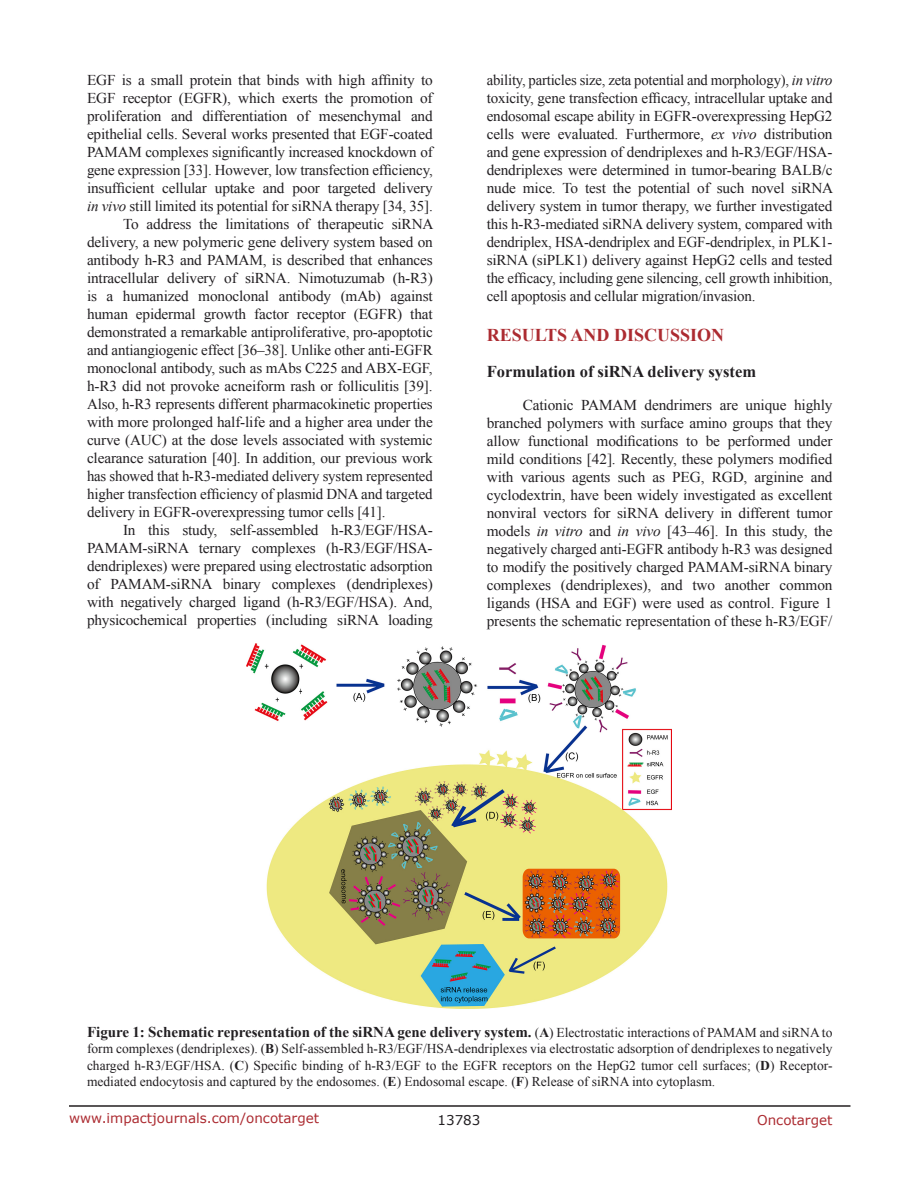
<style>
.page{position:relative;width:918px;height:1188px;background:#fff}
.page>*{position:absolute;margin:0;border:0;box-sizing:border-box;transform-origin:0 0}
.Heading{font:700 18px "Times New Roman";color:#ac2b31}
.SubHeadingafterHeadA{font:700 16.5px "Times New Roman";color:#221f22}
.BodyText{font:15px/18px "Times New Roman";letter-spacing:-.01em;color:#221f22;text-align:justify}
.FigureText{font:700 15px "Times New Roman";color:#221f22}
.FigureText-2{font:13.5px/16.2px "Times New Roman";color:#221f22;text-align:justify}
.t1{font:13.5px "Verdana";color:#ac2b31}
.t2{font:13.5px "Verdana";color:#221f22}
.s1{font-style:italic}
.s2{font-weight:400;font-size:13.5px}
.s3{font-size:13.5px}
.s4{font-weight:700}
</style>
<div class="page">
<hr style="left:69px;top:1105px;width:781px;height:2px;background:#231f20">
<img style="left:246px;top:643px;width:425px;height:365px">
<p class="BodyText" style="left:87px;top:71px;width:347px">EGF is a small protein that binds with high affinity to EGF receptor (EGFR), which exerts the promotion of proliferation and differentiation of mesenchymal and epithelial cells. Several works presented that EGF-coated PAMAM complexes significantly increased knockdown of gene expression [33]. However, low transfection efficiency, insufficient cellular uptake and poor targeted delivery <span class="s1">in vivo</span> still limited its potential for siRNA therapy [34, 35].</p>
<p class="BodyText" style="left:87px;top:215px;width:348px;text-indent:36px">To address the limitations of therapeutic siRNA delivery, a new polymeric gene delivery system based on antibody h-R3 and PAMAM, is described that enhances intracellular delivery of siRNA. Nimotuzumab (h-R3) is a humanized monoclonal antibody (mAb) against human epidermal growth factor receptor (EGFR) that demonstrated a remarkable antiproliferative, pro-apoptotic and antiangiogenic effect [36–38]. Unlike other anti-EGFR monoclonal antibody, such as mAbs C225 and ABX-EGF, h-R3 did not provoke acneiform rash or folliculitis [39].<br>Also, h-R3 represents different pharmacokinetic properties with more prolonged half-life and a higher area under the curve (AUC) at the dose levels associated with systemic clearance saturation [40]. In addition, our previous work has showed that h-R3-mediated delivery system represented higher transfection efficiency of plasmid DNA and targeted delivery in EGFR-overexpressing tumor cells [41].</p>
<p class="BodyText" style="left:87px;top:521px;width:347px;text-indent:36px">In this study, self-assembled h-R3/EGF/HSA-PAMAM-siRNA ternary complexes (h-R3/EGF/HSA&shy;dendriplexes) were prepared using electrostatic adsorption of PAMAM-siRNA binary complexes (dendriplexes) with negatively charged ligand (h-R3/EGF/HSA). And, physicochemical properties (including siRNA loading</p>
<p class="BodyText" style="left:487px;top:71px;width:348px">ability, particles size, zeta potential and morphology), <span class="s1">in vitro </span>toxicity, gene transfection efficacy, intracellular uptake and endosomal escape ability in EGFR-overexpressing HepG2 cells were evaluated. Furthermore, <span class="s1">ex vivo</span> distribution and gene expression of dendriplexes and h-R3/EGF/HSA&shy;dendriplexes were determined in tumor-bearing BALB/c nude mice. To test the potential of such novel siRNA delivery system in tumor therapy, we further investigated this h-R3-mediated siRNA delivery system, compared with dendriplex, HSA-dendriplex and EGF-dendriplex, in PLK1- siRNA (siPLK1) delivery against HepG2 cells and tested the efficacy, including gene silencing, cell growth inhibition, cell apoptosis and cellular migration/invasion.</p>
<p class="Heading" style="left:487px;top:323px;width:239px">RESULTS AND DISCUSSION</p>
<p class="SubHeadingafterHeadA" style="left:487px;top:360px;width:271px">Formulation of siRNA delivery system</p>
<p class="BodyText" style="left:487px;top:396px;width:347px;text-indent:36px">Cationic PAMAM dendrimers are unique highly branched polymers with surface amino groups that they allow functional modifications to be performed under mild conditions [42]. Recently, these polymers modified with various agents such as PEG, RGD, arginine and cyclodextrin, have been widely investigated as excellent nonviral vectors for siRNA delivery in different tumor models <span class="s1">in vitro</span> and <span class="s1">in vivo</span> [43–46]. In this study, the negatively charged anti-EGFR antibody h-R3 was designed to modify the positively charged PAMAM-siRNA binary complexes (dendriplexes), and two another common ligands (HSA and EGF) were used as control. Figure 1 presents the schematic representation of these h-R3/EGF/</p>
<p class="FigureText" style="left:87px;top:1022px;width:747px">Figure 1: Schematic representation of the siRNA gene delivery system. <span class="s2">(</span><span class="s3">A</span><span class="s2">) Electrostatic interactions of PAMAM and siRNA to</span></p>
<p class="FigureText-2" style="left:87px;top:1041px;width:747px">form complexes (dendriplexes). (<span class="s4">B</span>) Self-assembled h-R3/EGF/HSA-dendriplexes via electrostatic adsorption of dendriplexes to negatively charged h-R3/EGF/HSA. (<span class="s4">C</span>) Specific binding of h-R3/EGF to the EGFR receptors on the HepG2 tumor cell surfaces; (<span class="s4">D</span>) Receptor&shy;mediated endocytosis and captured by the endosomes. (<span class="s4">E</span>) Endosomal escape. (<span class="s4">F</span>) Release of siRNA into cytoplasm.</p>
<p class="t1" style="left:69px;top:1109px;width:252px">www.impactjournals.com/oncotarget</p>
<p class="t2" style="left:438px;top:1111px;width:44px">13783</p>
<p class="t1" style="left:757px;top:1111px;width:77px">Oncotarget</p>
</div>
